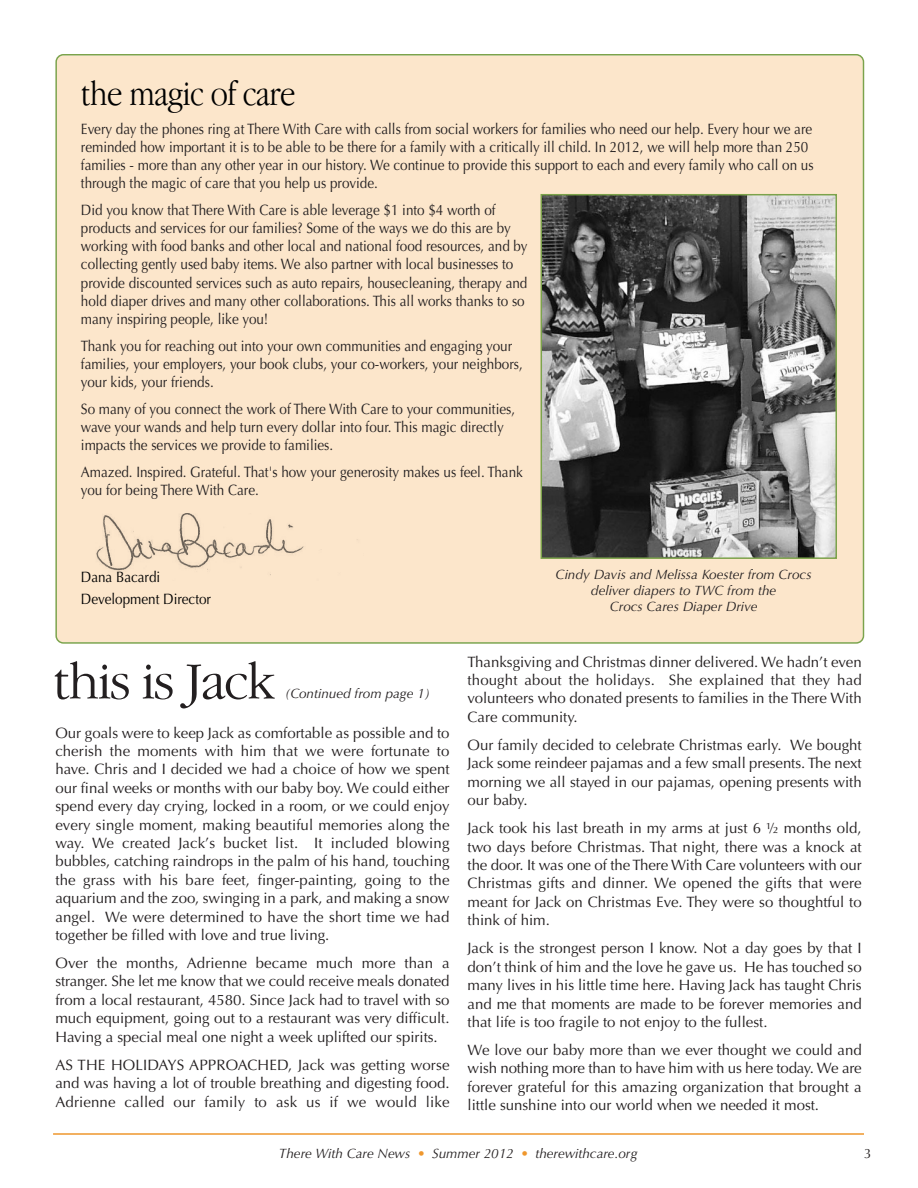
<style>
.page{position:relative;width:918px;height:1188px;background:#fff}
.page>*{position:absolute;margin:0;border:0;box-sizing:border-box;transform-origin:0 0}
.t1{font:300 54px "Garamond IT Cby BT";letter-spacing:-.03em;color:#231f20}
.t2{font:300 36px "Garamond IT Cby BT";letter-spacing:-.015em;color:#000;scale:.85 1}
.t3{font:15px/18.5px "Optima";color:#231f20;text-align:justify}
.t4{font:15px/18.1px "Optima";color:#231f20;scale:.9 1}
.t5{font:15px/22.5px "Optima";color:#000;scale:.9 1}
.t6{font:italic 13.5px/16.2px "Optima LT Std";color:#231f20;text-align:center}
.t7{font:italic 13.5px "Optima";color:#231f20}
.t8{font:13.5px "Optima";color:#231f20}
.s1{color:#ef972d}
</style>
<div class="page">
<div style="left:55px;top:54px;width:809px;height:590px;background:#fce6cb"></div>
<hr style="left:53px;top:1133px;width:811px;height:2px;background:#ef972d">
<img style="left:544px;top:197px;width:290px;height:359px">
<div style="left:541px;top:194px;width:296px;height:365px;border:2px solid #7ca34b"></div>
<h2 class="t2" style="left:81px;top:80px;width:254px">the magic of care</h2>
<p class="t4" style="left:81px;top:121px;width:816px">Every day the phones ring at There With Care with calls from social workers for families who need our help. Every hour we are reminded how important it is to be able to be there for a family with a critically ill child. In 2012, we will help more than 250 families - more than any other year in our history. We continue to provide this support to each and every family who call on us through the magic of care that you help us provide.</p>
<p class="t4" style="left:81px;top:202px;width:498px">Did you know that There With Care is able leverage $1 into $4 worth of products and services for our families? Some of the ways we do this are by working with food banks and other local and national food resources, and by collecting gently used baby items. We also partner with local businesses to provide discounted services such as auto repairs, housecleaning, therapy and hold diaper drives and many other collaborations. This all works thanks to so many inspiring people, like you!</p>
<p class="t4" style="left:81px;top:338px;width:493px">Thank you for reaching out into your own communities and engaging your families, your employers, your book clubs, your co-workers, your neighbors, your kids, your friends.</p>
<p class="t4" style="left:81px;top:401px;width:484px">So many of you connect the work of There With Care to your communities, wave your wands and help turn every dollar into four. This magic directly impacts the services we provide to families.</p>
<p class="t4" style="left:81px;top:464px;width:493px">Amazed. Inspired. Grateful. That's how your generosity makes us feel. Thank you for being There With Care.</p>
<p class="t5" style="left:81px;top:567px;width:146px">Dana Bacardi<br>Development Director</p>
<h1 class="t1" style="left:53px;top:661px;width:224px">this is Jack</h1>
<p class="t6" style="left:285px;top:687px;width:146px">(Continued from page 1)</p>
<p class="t3" style="left:55px;top:725px;width:396px">Our goals were to keep Jack as comfortable as possible and to cherish the moments with him that we were fortunate to have. Chris and I decided we had a choice of how we spent our final weeks or months with our baby boy. We could either spend every day crying, locked in a room, or we could enjoy every single moment, making beautiful memories along the way. We created Jack’s bucket list. It included blowing bubbles, catching raindrops in the palm of his hand, touching the grass with his bare feet, finger-painting, going to the aquarium and the zoo, swinging in a park, and making a snow angel. We were determined to have the short time we had together be filled with love and true living.</p>
<p class="t3" style="left:55px;top:955px;width:396px">Over the months, Adrienne became much more than a stranger. She let me know that we could receive meals donated from a local restaurant, 4580. Since Jack had to travel with so much equipment, going out to a restaurant was very difficult.<br>Having a special meal one night a week uplifted our spirits.</p>
<p class="t3" style="left:55px;top:1057px;width:396px">AS THE HOLIDAYS APPROACHED, Jack was getting worse and was having a lot of trouble breathing and digesting food.<br>Adrienne called our family to ask us if we would like</p>
<p class="t6" style="left:556px;top:568px;width:258px">Cindy Davis and Melissa Koester from Crocs deliver diapers to TWC from the<br>Crocs Cares Diaper Drive</p>
<p class="t3" style="left:468px;top:654px;width:396px">Thanksgiving and Christmas dinner delivered. We hadn’t even thought about the holidays. She explained that they had volunteers who donated presents to families in the There With Care community.</p>
<p class="t3" style="left:468px;top:737px;width:396px">Our family decided to celebrate Christmas early. We bought Jack some reindeer pajamas and a few small presents. The next morning we all stayed in our pajamas, opening presents with our baby.</p>
<p class="t3" style="left:468px;top:820px;width:396px">Jack took his last breath in my arms at just 6 ½ months old, two days before Christmas. That night, there was a knock at the door. It was one of the There With Care volunteers with our Christmas gifts and dinner. We opened the gifts that were meant for Jack on Christmas Eve. They were so thoughtful to think of him.</p>
<p class="t3" style="left:468px;top:940px;width:396px">Jack is the strongest person I know. Not a day goes by that I don’t think of him and the love he gave us. He has touched so many lives in his little time here. Having Jack has taught Chris and me that moments are made to be forever memories and that life is too fragile to not enjoy to the fullest.</p>
<p class="t3" style="left:468px;top:1042px;width:396px">We love our baby more than we ever thought we could and wish nothing more than to have him with us here today. We are forever grateful for this amazing organization that brought a little sunshine into our world when we needed it most.</p>
<p class="t7" style="left:279px;top:1148px;width:360px">There With Care News <span class="s1">•</span> Summer 2012 <span class="s1">•</span> therewithcare.org</p>
<p class="t8" style="left:864px;top:1148px;width:9px">3</p>
</div>
